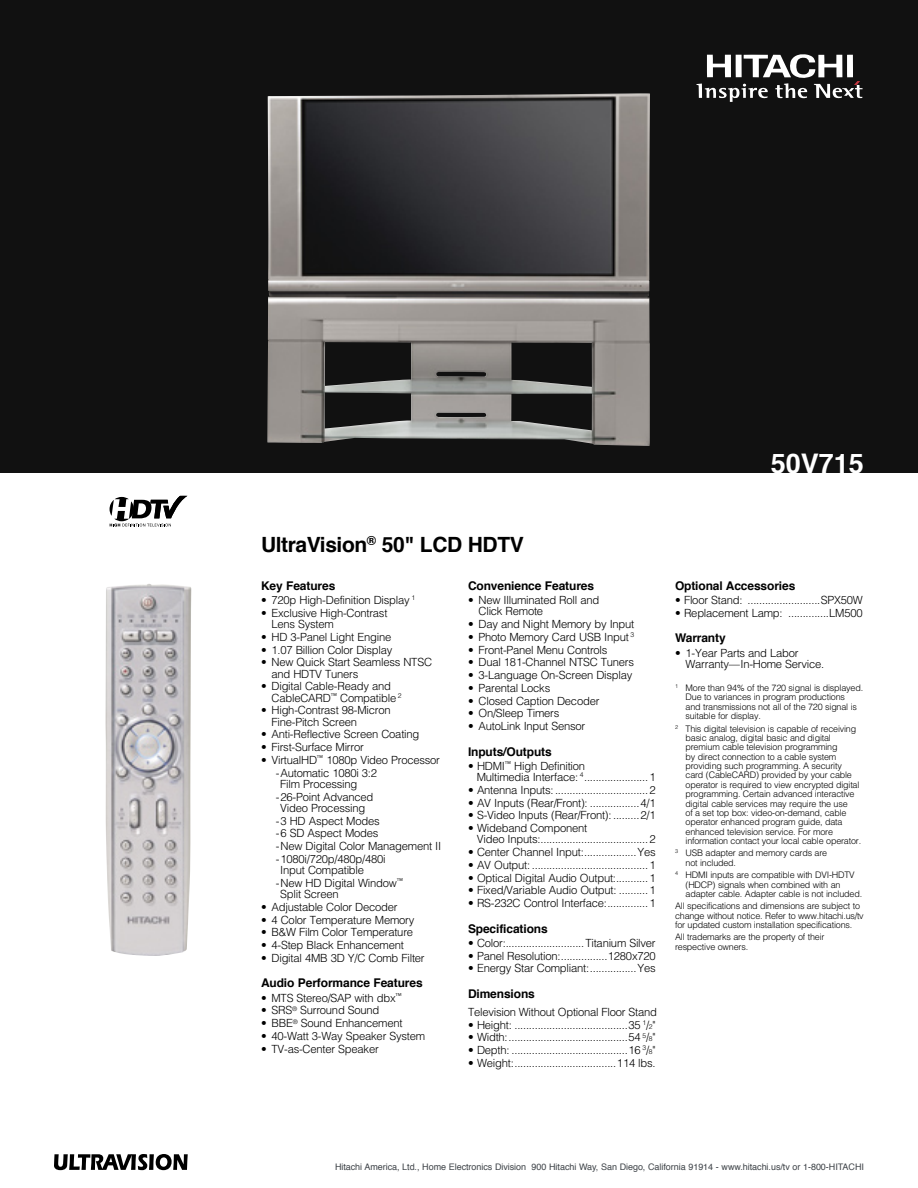
<style>
.page{position:relative;width:918px;height:1188px;background:#fff}
.page>*{position:absolute;margin:0;border:0;box-sizing:border-box;transform-origin:0 0}
.t1{font:700 27px "Helvetica";color:#fff}
.t2{font:700 21px "Helvetica";letter-spacing:-.02em;color:#000}
.t3{font:700 12px "Helvetica";letter-spacing:-.01em;color:#000}
.t4{font:300 11.25px/11.2px "Helvetica";letter-spacing:-.02em;color:#000}
.t5{font:300 9px/9.3px "Helvetica";letter-spacing:-.02em;color:#000}
.t6{font:300 condensed 9px "Helvetica";letter-spacing:-.005em;color:#3e4348}
.s1{font-size:6.75px}
</style>
<div class="page">
<svg style="left:110px;top:496px;width:77px;height:30px"></svg>
<div style="left:0;top:0;width:918px;height:473px;background:#111"></div>
<img style="left:267px;top:93px;width:383px;height:353px">
<img style="left:105px;top:584px;width:86px;height:372px">
<svg style="left:54px;top:1154px;width:134px;height:16px"></svg>
<svg style="left:696px;top:55px;width:167px;height:47px"></svg>
<h1 class="t1" style="left:771px;top:445px;width:95px">50V715</h1>
<h2 class="t2" style="left:261px;top:530px;width:264px">UltraVision<sup>®</sup> 50" LCD HDTV</h2>
<p class="t3" style="left:261px;top:577px;width:76px">Key Features</p>
<p class="t4" style="left:261px;top:594px;width:156px">• 720p High-Definition Display <sup>1</sup></p>
<p class="t4" style="left:272px;top:607px;width:118px;text-indent:-10px">• Exclusive High-Contrast<br>Lens System</p>
<p class="t4" style="left:261px;top:631px;width:132px">• HD 3-Panel Light Engine</p>
<p class="t4" style="left:261px;top:644px;width:133px">• 1.07 Billion Color Display</p>
<p class="t4" style="left:272px;top:656px;width:162px;text-indent:-10px">• New Quick Start Seamless NTSC and HDTV Tuners</p>
<p class="t4" style="left:272px;top:680px;width:132px;text-indent:-10px">• Digital Cable-Ready and<br>CableCARD<sup>™</sup> Compatible <sup>2</sup></p>
<p class="t4" style="left:272px;top:704px;width:121px;text-indent:-10px">• High-Contrast 98-Micron<br>Fine-Pitch Screen</p>
<p class="t4" style="left:261px;top:728px;width:160px">• Anti-Reflective Screen Coating</p>
<p class="t4" style="left:261px;top:741px;width:104px">• First-Surface Mirror</p>
<p class="t4" style="left:276px;top:753px;width:166px;line-height:12.8px;text-indent:-15px">• VirtualHD<sup>™</sup> 1080p Video Processor -Automatic 1080i 3:2</p>
<p class="t4" style="left:276px;top:777px;width:99px;line-height:12.8px;text-indent:4px">Film Processing -26-Point Advanced</p>
<p class="t4" style="left:276px;top:801px;width:167px;line-height:12.8px;text-indent:4px">Video Processing<br>-3 HD Aspect Modes<br>-6 SD Aspect Modes<br>-New Digital Color Management II -1080i/720p/480p/480i</p>
<p class="t4" style="left:276px;top:863px;width:129px;line-height:12.8px;text-indent:4px">Input Compatible<br>-New HD Digital Window<sup>™</sup></p>
<p class="t4" style="left:280px;top:888px;width:60px">Split Screen</p>
<p class="t4" style="left:261px;top:901px;width:138px">• Adjustable Color Decoder</p>
<p class="t4" style="left:261px;top:914px;width:155px">• 4 Color Temperature Memory</p>
<p class="t4" style="left:261px;top:926px;width:154px">• B&amp;W Film Color Temperature</p>
<p class="t4" style="left:261px;top:939px;width:144px">• 4-Step Black Enhancement</p>
<p class="t4" style="left:261px;top:952px;width:165px">• Digital 4MB 3D Y/C Comb Filter</p>
<p class="t3" style="left:261px;top:975px;width:163px">Audio Performance Features</p>
<p class="t4" style="left:261px;top:992px;width:142px">• MTS Stereo/SAP with dbx<sup>™</sup></p>
<p class="t4" style="left:261px;top:1004px;width:120px">• SRS<sup>®</sup> Surround Sound</p>
<p class="t4" style="left:261px;top:1017px;width:143px">• BBE<sup>®</sup> Sound Enhancement</p>
<p class="t4" style="left:261px;top:1030px;width:166px">• 40-Watt 3-Way Speaker System</p>
<p class="t4" style="left:261px;top:1043px;width:119px">• TV-as-Center Speaker</p>
<p class="t3" style="left:468px;top:577px;width:128px">Convenience Features</p>
<p class="t4" style="left:479px;top:594px;width:122px;text-indent:-10px">• New Illuminated Roll and<br>Click Remote</p>
<p class="t4" style="left:468px;top:618px;width:168px">• Day and Night Memory by Input</p>
<p class="t4" style="left:468px;top:631px;width:168px">• Photo Memory Card USB Input <sup>3</sup></p>
<p class="t4" style="left:468px;top:644px;width:141px">• Front-Panel Menu Controls</p>
<p class="t4" style="left:468px;top:656px;width:168px">• Dual 181-Channel NTSC Tuners</p>
<p class="t4" style="left:468px;top:669px;width:166px">• 3-Language On-Screen Display</p>
<p class="t4" style="left:468px;top:682px;width:84px">• Parental Locks</p>
<p class="t4" style="left:468px;top:695px;width:133px">• Closed Caption Decoder</p>
<p class="t4" style="left:468px;top:707px;width:93px">• On/Sleep Timers</p>
<p class="t4" style="left:468px;top:720px;width:119px">• AutoLink Input Sensor</p>
<p class="t3" style="left:468px;top:743px;width:85px">Inputs/Outputs</p>
<p class="t4" style="left:477px;top:760px;width:180px;text-indent:-9px">• HDMI<sup>™</sup> High Definition<br>Multimedia Interface: <sup>4</sup>......................1</p>
<p class="t4" style="left:468px;top:784px;width:189px">• Antenna Inputs:................................2</p>
<p class="t4" style="left:468px;top:797px;width:189px">• AV Inputs (Rear/Front): .................4/1</p>
<p class="t4" style="left:468px;top:809px;width:189px">• S-Video Inputs (Rear/Front): .........2/1</p>
<p class="t4" style="left:477px;top:822px;width:180px;text-indent:-9px">• Wideband Component<br>Video Inputs:.....................................2</p>
<p class="t4" style="left:468px;top:846px;width:189px">• Center Channel Input:..................Yes</p>
<p class="t4" style="left:468px;top:859px;width:189px">• AV Output: ........................................1</p>
<p class="t4" style="left:468px;top:872px;width:189px">• Optical Digital Audio Output:...........1</p>
<p class="t4" style="left:468px;top:884px;width:189px">• Fixed/Variable Audio Output: ..........1</p>
<p class="t4" style="left:468px;top:897px;width:189px">• RS-232C Control Interface:..............1</p>
<p class="t3" style="left:468px;top:920px;width:81px">Specifications</p>
<p class="t4" style="left:468px;top:937px;width:189px">• Color:...........................Titanium Silver</p>
<p class="t4" style="left:468px;top:950px;width:189px">• Panel Resolution:................1280x720</p>
<p class="t4" style="left:468px;top:962px;width:189px">• Energy Star Compliant:................Yes</p>
<p class="t3" style="left:468px;top:985px;width:68px">Dimensions</p>
<p class="t4" style="left:468px;top:1006px;width:190px">Television Without Optional Floor Stand</p>
<p class="t4" style="left:468px;top:1019px;width:189px">• Height: .......................................35 <sup>1</sup>/<span class="s1">2</span>"</p>
<p class="t4" style="left:468px;top:1031px;width:189px">• Width:.........................................54 <sup>5</sup>/<span class="s1">8</span>"</p>
<p class="t4" style="left:468px;top:1044px;width:189px">• Depth: ........................................16 <sup>3</sup>/<span class="s1">8</span>"</p>
<p class="t4" style="left:468px;top:1057px;width:189px">• Weight:...................................114 lbs.</p>
<p class="t3" style="left:675px;top:577px;width:122px">Optional Accessories</p>
<p class="t4" style="left:675px;top:594px;width:189px">• Floor Stand: .........................SPX50W</p>
<p class="t4" style="left:675px;top:607px;width:189px">• Replacement Lamp: ..............LM500</p>
<p class="t3" style="left:675px;top:630px;width:52px">Warranty</p>
<p class="t4" style="left:686px;top:647px;width:140px;text-indent:-10px">• 1-Year Parts and Labor<br>Warranty—In-Home Service.</p>
<p class="t5" style="left:686px;top:683px;width:179px;text-indent:-10px"><sup>1</sup> More than 94% of the 720 signal is displayed.<br>Due to variances in program productions<br>and transmissions not all of the 720 signal is suitable for display.</p>
<p class="t5" style="left:686px;top:723px;width:177px;text-indent:-10px"><sup>2</sup> This digital television is capable of receiving basic analog, digital basic and digital premium cable television programming<br>by direct connection to a cable system providing such programming. A security card (CableCARD) provided by your cable operator is required to view encrypted digital programming. Certain advanced interactive digital cable services may require the use<br>of a set top box: video-on-demand, cable operator enhanced program guide, data enhanced television service. For more information contact your local cable operator.</p>
<p class="t5" style="left:686px;top:848px;width:143px;text-indent:-10px"><sup>3</sup> USB adapter and memory cards are not included.</p>
<p class="t5" style="left:686px;top:870px;width:178px;text-indent:-10px"><sup>4</sup> HDMI inputs are compatible with DVI-HDTV (HDCP) signals when combined with an adapter cable. Adapter cable is not included.</p>
<p class="t5" style="left:675px;top:901px;width:190px">All specifications and dimensions are subject to change without notice. Refer to www.hitachi.us/tv for updated custom installation specifications.</p>
<p class="t5" style="left:675px;top:932px;width:151px">All trademarks are the property of their respective owners.</p>
<p class="t6" style="left:335px;top:1161px;width:530px">Hitachi America, Ltd., Home Electronics Division 900 Hitachi Way, San Diego, California 91914 - www.hitachi.us/tv or 1-800-HITACHI</p>
</div>
